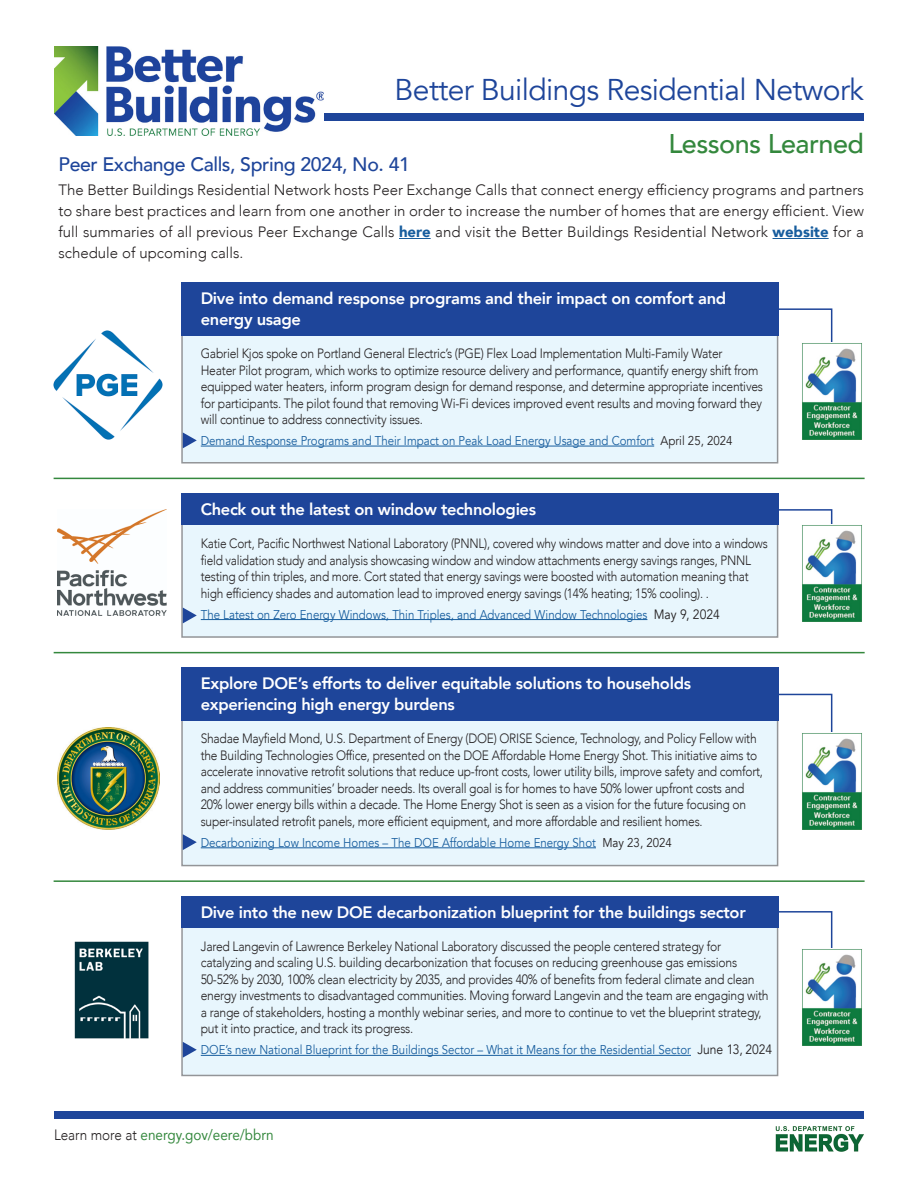
<style>
.page{position:relative;width:918px;height:1188px;background:#fff}
.page>*{position:absolute;margin:0;border:0;box-sizing:border-box;transform-origin:0 0}
.t1{font:30px "Avenir";letter-spacing:-.02em;color:#1e459a}
.t2{font:500 27px "Avenir";letter-spacing:-.02em;color:#34883d}
.t3{font:500 19.5px "Avenir";letter-spacing:-.02em;color:#1e459a}
.t4{font:800 16.5px/21px "Avenir";letter-spacing:-.02em;color:#fff}
.t5{font:300 15px/21px "Avenir";color:#231f20;text-align:justify}
.t6{font:15px "Avenir";color:#34883d;scale:.9 1}
.t7{font:300 13.5px/16.5px "Avenir";letter-spacing:-.02em;color:#231f20;scale:.9 1}
.t8{font:300 13.5px/16.5px "Avenir";letter-spacing:-.02em;color:#231f20;scale:.89 1}
.t9{font:300 13.5px/16.5px "Avenir";letter-spacing:-.02em;color:#231f20;scale:.88 1}
.t10{font:12.75px "Avenir";color:#175d9e;scale:.9 1}
.s1{font-weight:900;color:#175d9e}
.s2{color:#231f20}
.s3{font-size:13.5px;color:#231f20}
.s4{font-weight:300;color:#231f20}
</style>
<div class="page">
<svg style="left:778px;top:308px;width:55px;height:70px"></svg>
<svg style="left:778px;top:693px;width:55px;height:70px"></svg>
<img style="left:54px;top:47px;width:270px;height:88px">
<div style="left:324px;top:113px;width:540px;height:7px;background:#1e459a"></div>
<div style="left:54px;top:1111px;width:810px;height:8px;background:#1e459a"></div>
<hr style="left:399px;top:238px;width:32px;height:1px;background:#175d9e">
<hr style="left:773px;top:238px;width:56px;height:1px;background:#175d9e">
<img style="left:776px;top:1126px;width:88px;height:26px">
<hr style="left:54px;top:478px;width:811px;height:1px;background:#34883d">
<hr style="left:54px;top:652px;width:811px;height:1px;background:#34883d">
<hr style="left:54px;top:880px;width:811px;height:2px;background:#34883d">
<svg style="left:778px;top:508px;width:55px;height:77px"></svg>
<svg style="left:778px;top:910px;width:55px;height:78px"></svg>
<img style="left:801px;top:524px;width:61px;height:98px">
<div style="left:800px;top:342px;width:65px;height:98px;background:#fff"></div>
<img style="left:802px;top:343px;width:60px;height:97px">
<div style="left:800px;top:732px;width:65px;height:97px;background:#fff"></div>
<img style="left:802px;top:733px;width:60px;height:96px">
<img style="left:801px;top:949px;width:61px;height:97px">
<div style="left:181px;top:282px;width:597px;height:182px;background:#e8f6fd;border:2px solid #939598"></div>
<div style="left:181px;top:282px;width:597px;height:54px;background:#1e459a"></div>
<hr style="left:201px;top:446px;width:453px;height:1px;background:#175d9e">
<svg style="left:183px;top:432px;width:14px;height:16px"></svg>
<div style="left:181px;top:668px;width:597px;height:198px;background:#e8f6fd;border:2px solid #939598"></div>
<div style="left:181px;top:668px;width:597px;height:53px;background:#1e459a"></div>
<hr style="left:201px;top:848px;width:395px;height:1px;background:#175d9e">
<svg style="left:183px;top:834px;width:14px;height:16px"></svg>
<div style="left:181px;top:493px;width:597px;height:145px;background:#e8f6fd;border:2px solid #939598"></div>
<div style="left:181px;top:493px;width:597px;height:31px;background:#1e459a"></div>
<hr style="left:201px;top:619px;width:446px;height:1px;background:#175d9e">
<svg style="left:183px;top:608px;width:14px;height:15px"></svg>
<div style="left:181px;top:896px;width:597px;height:180px;background:#e8f6fd;border:2px solid #939598"></div>
<div style="left:181px;top:896px;width:597px;height:31px;background:#1e459a"></div>
<hr style="left:201px;top:1055px;width:490px;height:1px;background:#175d9e">
<svg style="left:183px;top:1042px;width:14px;height:16px"></svg>
<img style="left:54px;top:330px;width:109px;height:110px">
<img style="left:57px;top:728px;width:102px;height:101px">
<img style="left:74px;top:941px;width:75px;height:98px">
<img style="left:57px;top:509px;width:109px;height:107px">
<p class="t1" style="left:395px;top:72px;width:471px">Better Buildings Residential Network</p>
<p class="t2" style="left:668px;top:120px;width:197px">Lessons Learned</p>
<p class="t3" style="left:58px;top:148px;width:353px">Peer Exchange Calls, Spring 2024, No. 41</p>
<p class="t5" style="left:58px;top:180px;width:807px">The Better Buildings Residential Network hosts Peer Exchange Calls that connect energy efficiency programs and partners to share best practices and learn from one another in order to increase the number of homes that are energy efficient. View full summaries of all previous Peer Exchange Calls <span class="s1">here</span> and visit the Better Buildings Residential Network <span class="s1">website</span> for a schedule of upcoming calls.</p>
<p class="t4" style="left:201px;top:288px;width:527px">Dive into demand response programs and their impact on comfort and</p>
<p class="t4" style="left:201px;top:309px;width:102px">energy usage</p>
<p class="t7" style="left:201px;top:345px;width:626px">Gabriel Kjos spoke on Portland General Electric’s (PGE) Flex Load Implementation Multi-Family Water<br>Heater Pilot program, which works to optimize resource delivery and performance, quantify energy shift from equipped water heaters, inform program design for demand response, and determine appropriate incentives for participants. The pilot found that removing Wi-Fi devices improved event results and moving forward they will continue to address connectivity issues.</p>
<p class="t10" style="left:201px;top:433px;width:592px">Demand Response Programs and Their Impact on Peak Load Energy Usage and Comfort <span class="s2">April 25, 2024</span></p>
<p class="t4" style="left:201px;top:499px;width:337px">Check out the latest on window technologies</p>
<p class="t9" style="left:201px;top:535px;width:646px">Katie Cort, Pacific Northwest National Laboratory (PNNL), covered why windows matter and dove into a windows field validation study and analysis showcasing window and window attachments energy savings ranges, PNNL testing of thin triples, and more. Cort stated that energy savings were boosted with automation meaning that high efficiency shades and automation lead to improved energy savings (14% heating; 15% cooling). .</p>
<p class="t10" style="left:201px;top:607px;width:578px">The Latest on Zero Energy Windows, Thin Triples, and Advanced Window Technologies <span class="s3">May 9, 2024</span></p>
<p class="t4" style="left:201px;top:673px;width:492px">Explore DOE’s efforts to deliver equitable solutions to households experiencing high energy burdens</p>
<p class="t8" style="left:201px;top:730px;width:633px">Shadae Mayfield Mond, U.S. Department of Energy (DOE) ORISE Science, Technology, and Policy Fellow with the Building Technologies Office, presented on the DOE Affordable Home Energy Shot. This initiative aims to accelerate innovative retrofit solutions that reduce up-front costs, lower utility bills, improve safety and comfort, and address communities’ broader needs. Its overall goal is for homes to have 50% lower upfront costs and 20% lower energy bills within a decade. The Home Energy Shot is seen as a vision for the future focusing on super-insulated retrofit panels, more efficient equipment, and more affordable and resilient homes.</p>
<p class="t10" style="left:201px;top:835px;width:525px">Decarbonizing Low Income Homes – The DOE Affordable Home Energy Shot <span class="s2">May 23, 2024</span></p>
<p class="t4" style="left:201px;top:902px;width:546px">Dive into the new DOE decarbonization blueprint for the buildings sector</p>
<p class="t7" style="left:201px;top:938px;width:580px">Jared Langevin of Lawrence Berkeley National Laboratory discussed the people centered strategy for</p>
<p class="t7" style="left:201px;top:955px;width:633px">catalyzing and scaling U.S. building decarbonization that focuses on reducing greenhouse gas emissions 50-52% by 2030, 100% clean electricity by 2035, and provides 40% of benefits from federal climate and clean energy investments to disadvantaged communities. Moving forward Langevin and the team are engaging with a range of stakeholders, hosting a monthly webinar series, and more to continue to vet the blueprint strategy, put it into practice, and track its progress.</p>
<p class="t10" style="left:201px;top:1042px;width:636px">DOE’s new National Blueprint for the Buildings Sector – What it Means for the Residential Sector <span class="s3">June 13, 2024</span></p>
<p class="t6" style="left:54px;top:1123px;width:246px"><span class="s4">Learn more at</span> energy.gov/eere/bbrn</p>
</div>
